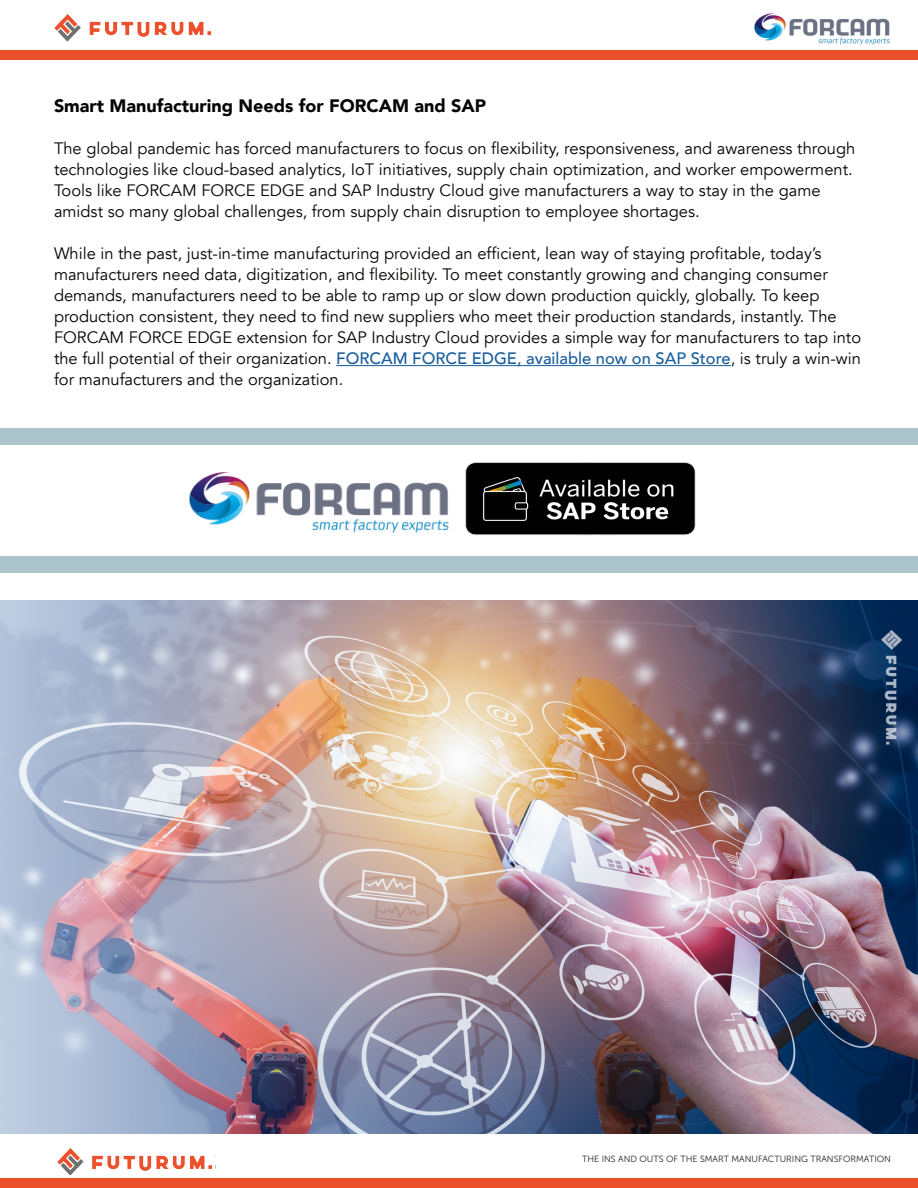
<style>
.page{position:relative;width:918px;height:1188px;background:#fff}
.page>*{position:absolute;margin:0;border:0;box-sizing:border-box;transform-origin:0 0}
.t1{font:900 18px "Avenir";color:#040503}
.t2{font:16.5px/21px "Avenir";color:#040503}
.t3{font:9px "Museo Sans 300";color:#231f20}
.s1{font-weight:500;color:#175d9e}
</style>
<div class="page">
<div style="left:0;top:1178px;width:918px;height:10px;background:#ec502b"></div>
<div style="left:0;top:51px;width:918px;height:9px;background:#ec502b"></div>
<img style="left:57px;top:1149px;width:159px;height:25px">
<img style="left:54px;top:15px;width:158px;height:27px">
<img style="left:754px;top:13px;width:136px;height:32px">
<hr style="left:336px;top:365px;width:395px;height:1px;background:#175d9e">
<div style="left:0;top:429px;width:918px;height:16px;background:#abc3cb"></div>
<img style="left:465px;top:462px;width:231px;height:73px">
<img style="left:189px;top:472px;width:260px;height:61px">
<div style="left:0;top:557px;width:918px;height:16px;background:#abc3cb"></div>
<img style="left:0;top:600px;width:918px;height:534px">
<img style="left:881px;top:630px;width:20px;height:116px">
<p class="t1" style="left:54px;top:91px;width:434px">Smart Manufacturing Needs for FORCAM and SAP</p>
<p class="t2" style="left:54px;top:138px;width:803px">The global pandemic has forced manufacturers to focus on flexibility, responsiveness, and awareness through technologies like cloud-based analytics, IoT initiatives, supply chain optimization, and worker empowerment.<br>Tools like FORCAM FORCE EDGE and SAP Industry Cloud give manufacturers a way to stay in the game amidst so many global challenges, from supply chain disruption to employee shortages.</p>
<p class="t2" style="left:54px;top:243px;width:809px">While in the past, just-in-time manufacturing provided an efficient, lean way of staying profitable, today’s manufacturers need data, digitization, and flexibility. To meet constantly growing and changing consumer demands, manufacturers need to be able to ramp up or slow down production quickly, globally. To keep production consistent, they need to find new suppliers who meet their production standards, instantly. The FORCAM FORCE EDGE extension for SAP Industry Cloud provides a simple way for manufacturers to tap into the full potential of their organization. <span class="s1">FORCAM FORCE EDGE, available now on SAP Store</span>, is truly a win-win for manufacturers and the organization.</p>
<p class="t3" style="left:582px;top:1154px;width:310px">THE INS AND OUTS OF THE SMART MANUFACTURING TRANSFORMATION</p>
</div>
